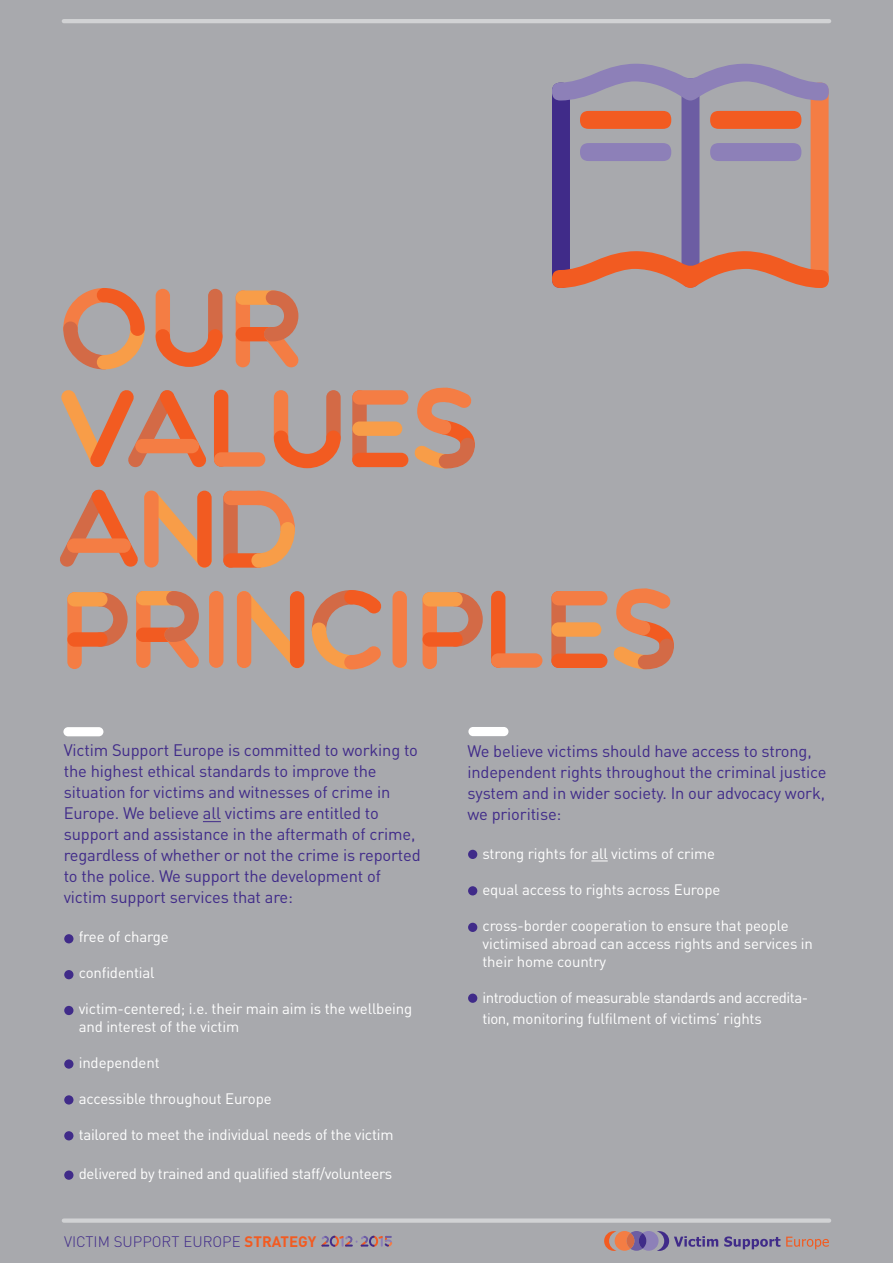
<style>
.page{position:relative;width:893px;height:1263px;background:#a8a9ad}
.page>*{position:absolute;margin:0;border:0;box-sizing:border-box;transform-origin:0 0}
.t1{font:16.5px/21px "DIN";letter-spacing:-.01em;color:#402b89}
.t2{font:15px/18px "DIN";letter-spacing:-.01em;color:#fff}
.t3{font:15px/21px "DIN";letter-spacing:-.03em;color:#fff}
.t4{font:300 15px "DIN";color:#402b89}
.s1{font-weight:700;color:#f25b21}
</style>
<div class="page">
<svg style="left:203px;top:821px;width:18px;height:1px"></svg>
<div style="left:63px;top:727px;width:40px;height:9px;background:#fff;border-radius:5px"></div>
<div style="left:64px;top:934px;width:9px;height:9px;background:#402b89;border-radius:50%"></div>
<div style="left:64px;top:1170px;width:9px;height:10px;background:#402b89;border-radius:50%"></div>
<div style="left:64px;top:970px;width:9px;height:9px;background:#402b89;border-radius:50%"></div>
<div style="left:64px;top:1006px;width:9px;height:9px;background:#402b89;border-radius:50%"></div>
<div style="left:64px;top:1059px;width:9px;height:10px;background:#402b89;border-radius:50%"></div>
<div style="left:64px;top:1095px;width:9px;height:9px;background:#402b89;border-radius:50%"></div>
<div style="left:64px;top:1131px;width:9px;height:9px;background:#402b89;border-radius:50%"></div>
<svg style="left:591px;top:860px;width:17px;height:1px"></svg>
<div style="left:468px;top:727px;width:40px;height:9px;background:#fff;border-radius:5px"></div>
<div style="left:468px;top:850px;width:9px;height:9px;background:#402b89;border-radius:50%"></div>
<div style="left:468px;top:886px;width:9px;height:9px;background:#402b89;border-radius:50%"></div>
<div style="left:468px;top:923px;width:9px;height:9px;background:#402b89;border-radius:50%"></div>
<div style="left:468px;top:993px;width:9px;height:10px;background:#402b89;border-radius:50%"></div>
<svg style="left:724px;top:1236px;width:56px;height:13px"></svg>
<svg style="left:786px;top:1236px;width:43px;height:13px"></svg>
<svg style="left:604px;top:1231px;width:114px;height:20px"></svg>
<svg style="left:639px;top:1233px;width:7px;height:16px"></svg>
<svg style="left:321px;top:1236px;width:71px;height:11px"></svg>
<div style="left:64px;top:1218px;width:765px;height:5px;background:#d1d2d4"></div>
<hr style="left:64px;top:19px;width:765px;height:4px;background:#d1d2d4">
<div style="left:710px;top:111px;width:91px;height:18px;background:#f25b21;border-radius:9px"></div>
<div style="left:710px;top:143px;width:91px;height:18px;background:#8d80b8;border-radius:9px"></div>
<div style="left:580px;top:111px;width:91px;height:18px;background:#f25b21;border-radius:9px"></div>
<div style="left:580px;top:143px;width:91px;height:18px;background:#8d80b8;border-radius:9px"></div>
<div style="left:681px;top:78px;width:18px;height:209px;background:#6c5da3;border-radius:9px"></div>
<div style="left:811px;top:83px;width:18px;height:205px;background:#f47d44;border-radius:9px"></div>
<div style="left:552px;top:83px;width:18px;height:205px;background:#402b89;border-radius:9px"></div>
<svg style="left:552px;top:64px;width:277px;height:37px"></svg>
<svg style="left:552px;top:251px;width:277px;height:37px"></svg>
<svg style="left:63px;top:288px;width:82px;height:81px"></svg>
<svg style="left:236px;top:592px;width:69px;height:76px"></svg>
<div style="left:290px;top:591px;width:14px;height:77px;background:#f25b21;border-radius:7px"></div>
<div style="left:237px;top:591px;width:14px;height:77px;background:#f47d44;border-radius:7px"></div>
<div style="left:67px;top:592px;width:15px;height:77px;background:#f47d44;border-radius:7px"></div>
<svg style="left:93px;top:592px;width:35px;height:55px"></svg>
<div style="left:67px;top:632px;width:41px;height:15px;background:#f25b21;border-radius:7px"></div>
<div style="left:67px;top:592px;width:41px;height:14px;background:#f89d48;border-radius:7px"></div>
<div style="left:423px;top:592px;width:14px;height:77px;background:#f47d44;border-radius:7px"></div>
<svg style="left:448px;top:592px;width:35px;height:55px"></svg>
<div style="left:423px;top:632px;width:40px;height:15px;background:#f25b21;border-radius:7px"></div>
<div style="left:423px;top:592px;width:40px;height:14px;background:#f89d48;border-radius:7px"></div>
<div style="left:209px;top:591px;width:14px;height:77px;background:#f47d44;border-radius:7px"></div>
<div style="left:393px;top:591px;width:14px;height:77px;background:#f47d44;border-radius:7px"></div>
<div style="left:214px;top:390px;width:14px;height:77px;background:#f25b21;border-radius:7px"></div>
<div style="left:214px;top:452px;width:51px;height:15px;background:#f47d44;border-radius:7px"></div>
<div style="left:491px;top:591px;width:14px;height:77px;background:#f25b21;border-radius:7px"></div>
<div style="left:491px;top:653px;width:51px;height:15px;background:#f47d44;border-radius:7px"></div>
<div style="left:274px;top:390px;width:14px;height:55px;background:#f47d44;border-radius:7px"></div>
<div style="left:326px;top:390px;width:15px;height:55px;background:#d36a46;border-radius:7px"></div>
<svg style="left:274px;top:430px;width:67px;height:38px"></svg>
<div style="left:156px;top:289px;width:14px;height:55px;background:#f47d44;border-radius:7px"></div>
<div style="left:208px;top:289px;width:14px;height:55px;background:#d36a46;border-radius:7px"></div>
<svg style="left:156px;top:329px;width:66px;height:38px"></svg>
<svg style="left:414px;top:387px;width:61px;height:81px"></svg>
<div style="left:136px;top:591px;width:15px;height:77px;background:#f47d44;border-radius:7px"></div>
<div style="left:136px;top:627px;width:43px;height:15px;background:#f25b21;border-radius:7px"></div>
<div style="left:136px;top:591px;width:45px;height:14px;background:#f89d48;border-radius:7px"></div>
<svg style="left:164px;top:591px;width:35px;height:77px"></svg>
<div style="left:236px;top:290px;width:14px;height:77px;background:#f47d44;border-radius:7px"></div>
<div style="left:236px;top:327px;width:42px;height:14px;background:#f25b21;border-radius:7px"></div>
<div style="left:236px;top:290px;width:44px;height:15px;background:#f89d48;border-radius:7px"></div>
<svg style="left:263px;top:290px;width:36px;height:77px"></svg>
<div style="left:352px;top:390px;width:15px;height:77px;background:#d36a46;border-radius:7px"></div>
<div style="left:352px;top:390px;width:56px;height:15px;background:#f47d44;border-radius:7px"></div>
<div style="left:352px;top:453px;width:56px;height:14px;background:#f25b21;border-radius:7px"></div>
<div style="left:352px;top:421px;width:50px;height:15px;background:#f89d48;border-radius:7px"></div>
<svg style="left:613px;top:588px;width:61px;height:81px"></svg>
<div style="left:551px;top:591px;width:15px;height:77px;background:#d36a46;border-radius:7px"></div>
<div style="left:551px;top:591px;width:56px;height:14px;background:#f47d44;border-radius:7px"></div>
<div style="left:551px;top:654px;width:56px;height:14px;background:#f25b21;border-radius:7px"></div>
<div style="left:551px;top:622px;width:50px;height:15px;background:#f89d48;border-radius:7px"></div>
<svg style="left:60px;top:489px;width:152px;height:78px"></svg>
<div style="left:67px;top:538px;width:64px;height:15px;background:#f47d44;border-radius:7px"></div>
<svg style="left:61px;top:390px;width:146px;height:77px"></svg>
<div style="left:135px;top:439px;width:64px;height:14px;background:#f47d44;border-radius:7px"></div>
<svg style="left:312px;top:590px;width:70px;height:79px"></svg>
<div style="left:223px;top:491px;width:15px;height:77px;background:#d36a46;border-radius:7px"></div>
<div style="left:223px;top:491px;width:43px;height:14px;background:#f47d44;border-radius:7px"></div>
<div style="left:223px;top:553px;width:43px;height:15px;background:#f25b21;border-radius:7px"></div>
<svg style="left:251px;top:491px;width:44px;height:77px"></svg>
<p class="t1" style="left:64px;top:739px;width:358px">Victim Support Europe is committed to working to the highest ethical standards to improve the situation for victims and witnesses of crime in Europe. We believe all victims are entitled to support and assistance in the aftermath of crime, regardless of whether or not the crime is reported to the police. We support the development of victim support services that are:</p>
<p class="t2" style="left:79px;top:928px;width:92px">free of charge</p>
<p class="t2" style="left:79px;top:964px;width:78px">confidential</p>
<p class="t2" style="left:79px;top:1000px;width:335px">victim-centered; i.e. their main aim is the wellbeing and interest of the victim</p>
<p class="t2" style="left:79px;top:1054px;width:82px">independent</p>
<p class="t2" style="left:79px;top:1090px;width:194px">accessible throughout Europe</p>
<p class="t2" style="left:79px;top:1126px;width:316px">tailored to meet the individual needs of the victim</p>
<p class="t2" style="left:79px;top:1165px;width:315px">delivered by trained and qualified staff/volunteers</p>
<p class="t4" style="left:64px;top:1232px;width:254px">VICTIM SUPPORT EUROPE <span class="s1">STRATEGY</span></p>
<p class="t1" style="left:467px;top:740px;width:360px">We believe victims should have access to strong, independent rights throughout the criminal justice system and in wider society. In our advocacy work, we prioritise:</p>
<p class="t2" style="left:482px;top:844px;width:234px">strong rights for all victims of crime</p>
<p class="t2" style="left:482px;top:880px;width:239px">equal access to rights across Europe</p>
<p class="t2" style="left:482px;top:916px;width:332px">cross-border cooperation to ensure that people victimised abroad can access rights and services in their home country</p>
<p class="t3" style="left:482px;top:987px;width:327px">introduction of measurable standards and accredita&shy;tion, monitoring fulfilment of victims’ rights</p>
</div>
